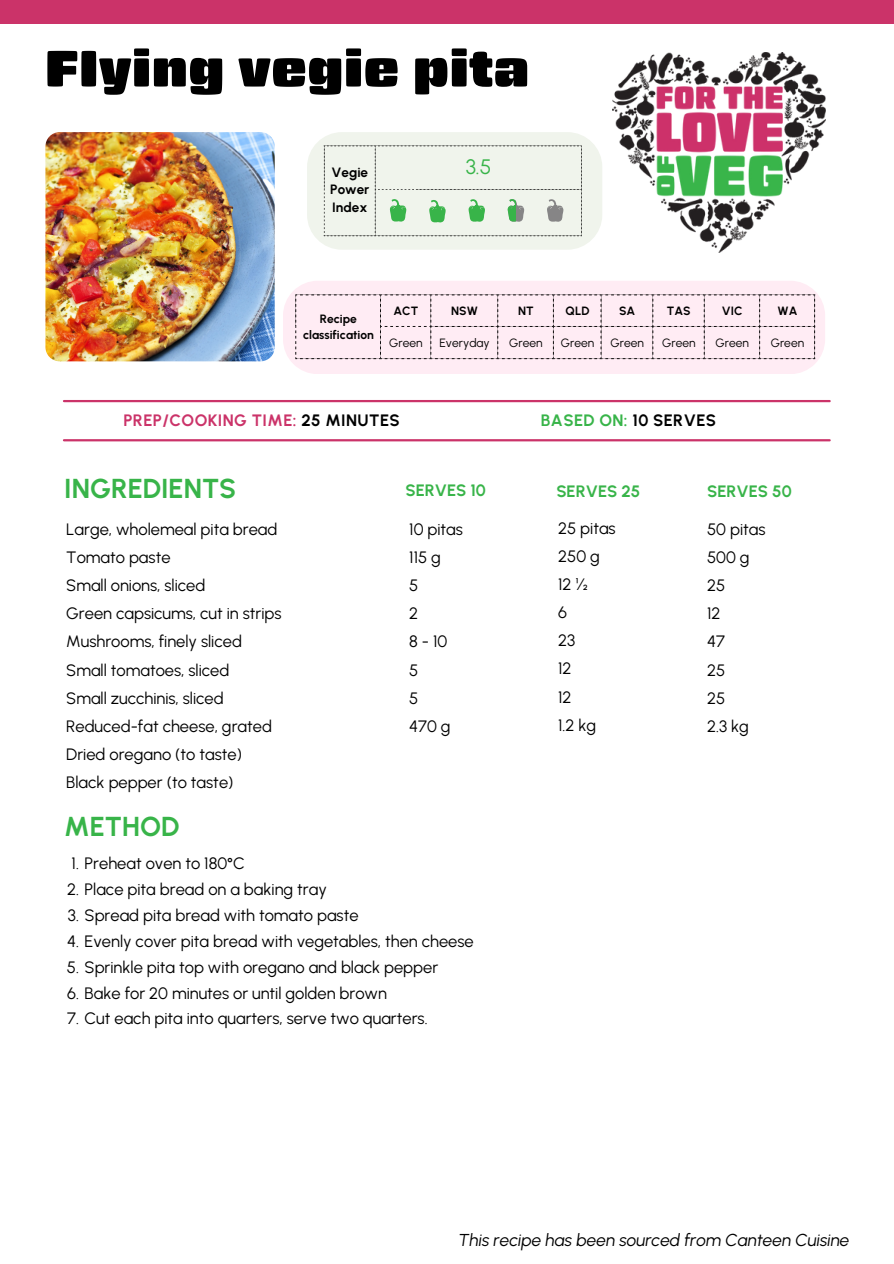
<style>
.page{position:relative;width:894px;height:1264px;background:#fff}
.page>*{position:absolute;margin:0;border:0;box-sizing:border-box;transform-origin:0 0}
.t1{font:51px "Gigalypse";color:#000}
.t2{font:700 27.3px "Urbanist";color:#38b449}
.t3{font:20.85px "Urbanist";color:#38b449}
.t4{font:italic 17.25px "Urbanist";color:#000}
.t5{font:16.5px "Urbanist";color:#000}
.t6{font:700 16.5px "Urbanist";letter-spacing:.025em;color:#cb3369}
.t7{font:700 16.5px "Urbanist";color:#38b449}
.t8{font:700 16.5px "Urbanist";letter-spacing:.025em;color:#38b449}
.t9{font:700 13.5px/17.9px "Urbanist";color:#000;text-align:justify}
.t10{font:12px "Urbanist";color:#000}
.t11{font:700 12px/16px "Urbanist";color:#000;text-align:center}
.s1{color:#000}
</style>
<div class="page">
<img style="left:45px;top:132px;width:230px;height:229px;border-radius:14px">
<hr style="left:64px;top:439px;width:765px;height:2px;background:#cb3369">
<img style="left:612px;top:53px;width:213px;height:199px">
<div style="left:0;top:0;width:893px;height:24px;background:#cb3369"></div>
<hr style="left:64px;top:400px;width:765px;height:2px;background:#cb3369">
<svg style="left:283px;top:281px;width:541px;height:93px;background:#feecf4"></svg>
<svg style="left:295px;top:294px;width:519px;height:65px;background:#f6e3eb"></svg>
<div style="left:307px;top:132px;width:295px;height:118px;background:#f0f4ec;border-radius:35px"></div>
<svg style="left:324px;top:146px;width:258px;height:90px"></svg>
<p class="t1" style="left:45px;top:46px;width:486px">Flying vegie pita</p>
<p class="t9" style="left:330px;top:163px;width:41px">Vegie Power Index</p>
<p class="t3" style="left:465px;top:154px;width:27px">3.5</p>
<p class="t11" style="left:303px;top:311px;width:72px">Recipe classification</p>
<p class="t11" style="left:393px;top:303px;width:26px">ACT</p>
<p class="t11" style="left:451px;top:303px;width:28px">NSW</p>
<p class="t11" style="left:518px;top:303px;width:17px">NT</p>
<p class="t11" style="left:565px;top:303px;width:25px">QLD</p>
<p class="t11" style="left:619px;top:303px;width:18px">SA</p>
<p class="t11" style="left:666px;top:303px;width:25px">TAS</p>
<p class="t11" style="left:721px;top:303px;width:22px">VIC</p>
<p class="t11" style="left:777px;top:303px;width:21px">WA</p>
<p class="t10" style="left:389px;top:335px;width:35px">Green</p>
<p class="t10" style="left:439px;top:335px;width:52px">Everyday</p>
<p class="t10" style="left:509px;top:335px;width:35px">Green</p>
<p class="t10" style="left:560px;top:335px;width:35px">Green</p>
<p class="t10" style="left:610px;top:335px;width:35px">Green</p>
<p class="t10" style="left:662px;top:335px;width:35px">Green</p>
<p class="t10" style="left:715px;top:335px;width:35px">Green</p>
<p class="t10" style="left:770px;top:335px;width:35px">Green</p>
<h2 class="t6" style="left:123px;top:410px;width:278px">PREP/COOKING TIME: <span class="s1">25 MINUTES</span></h2>
<p class="t8" style="left:540px;top:410px;width:177px">BASED ON: <span class="s1">10 SERVES</span></p>
<p class="t2" style="left:64px;top:472px;width:173px">INGREDIENTS</p>
<p class="t7" style="left:556px;top:481px;width:85px">SERVES 25</p>
<p class="t7" style="left:707px;top:481px;width:86px">SERVES 50</p>
<p class="t5" style="left:409px;top:519px;width:55px">10 pitas</p>
<p class="t5" style="left:409px;top:547px;width:33px">115 g</p>
<p class="t5" style="left:409px;top:575px;width:11px">5</p>
<p class="t5" style="left:409px;top:603px;width:10px">2</p>
<p class="t5" style="left:409px;top:631px;width:40px">8-10</p>
<p class="t5" style="left:409px;top:660px;width:11px">5</p>
<p class="t5" style="left:409px;top:688px;width:11px">5</p>
<p class="t5" style="left:409px;top:716px;width:43px">470 g</p>
<h3 class="t7" style="left:405px;top:480px;width:82px">SERVES 10</h3>
<p class="t5" style="left:558px;top:518px;width:59px">25 pitas</p>
<p class="t5" style="left:558px;top:546px;width:43px">250 g</p>
<p class="t5" style="left:558px;top:574px;width:32px">12 ½</p>
<p class="t5" style="left:558px;top:602px;width:10px">6</p>
<p class="t5" style="left:558px;top:630px;width:19px">23</p>
<p class="t5" style="left:558px;top:658px;width:15px">12</p>
<p class="t5" style="left:558px;top:687px;width:15px">12</p>
<p class="t5" style="left:558px;top:715px;width:40px">1.2 kg</p>
<h2 class="t5" style="left:66px;top:519px;width:213px">Large, wholemeal pita bread</h2>
<h3 class="t5" style="left:66px;top:547px;width:106px">Tomato paste</h3>
<h3 class="t5" style="left:66px;top:575px;width:141px">Small onions, sliced</h3>
<h3 class="t5" style="left:66px;top:603px;width:217px">Green capsicums, cut in strips</h3>
<p class="t5" style="left:66px;top:631px;width:177px">Mushrooms, finely sliced</p>
<p class="t5" style="left:66px;top:660px;width:165px">Small tomatoes, sliced</p>
<p class="t5" style="left:66px;top:688px;width:159px">Small zucchinis, sliced</p>
<p class="t5" style="left:66px;top:716px;width:207px">Reduced-fat cheese, grated</p>
<p class="t5" style="left:66px;top:744px;width:177px">Dried oregano (to taste)</p>
<p class="t5" style="left:66px;top:772px;width:169px">Black pepper (to taste)</p>
<p class="t5" style="left:707px;top:519px;width:60px">50 pitas</p>
<p class="t5" style="left:707px;top:547px;width:44px">500 g</p>
<p class="t5" style="left:707px;top:575px;width:20px">25</p>
<p class="t5" style="left:707px;top:603px;width:15px">12</p>
<p class="t5" style="left:707px;top:631px;width:19px">47</p>
<p class="t5" style="left:707px;top:660px;width:20px">25</p>
<p class="t5" style="left:707px;top:688px;width:20px">25</p>
<p class="t5" style="left:707px;top:716px;width:43px">2.3 kg</p>
<p class="t2" style="left:64px;top:810px;width:117px">METHOD</p>
<p class="t5" style="left:72px;top:853px;width:174px">1. Preheat oven to 180°C</p>
<p class="t5" style="left:67px;top:879px;width:261px">2. Place pita bread on a baking tray</p>
<p class="t5" style="left:68px;top:905px;width:292px">3. Spread pita bread with tomato paste</p>
<p class="t5" style="left:67px;top:931px;width:408px">4. Evenly cover pita bread with vegetables, then cheese</p>
<p class="t5" style="left:67px;top:956px;width:373px">5. Sprinkle pita top with oregano and black pepper</p>
<p class="t5" style="left:67px;top:982px;width:321px">6. Bake for 20 minutes or until golden brown</p>
<h3 class="t5" style="left:67px;top:1008px;width:362px">7. Cut each pita into quarters, serve two quarters.</h3>
<p class="t4" style="left:458px;top:1229px;width:392px">This recipe has been sourced from Canteen Cuisine</p>
</div>
